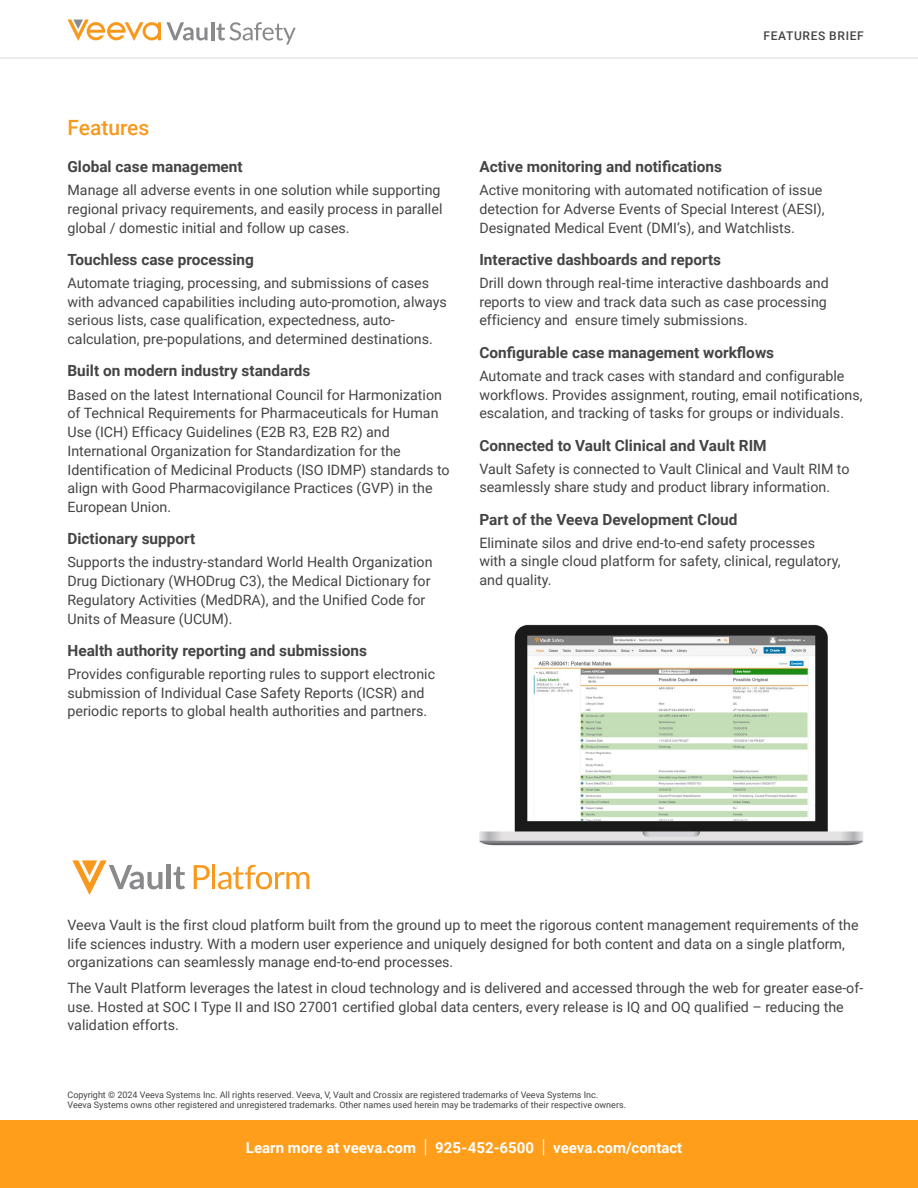
<style>
.page{position:relative;width:918px;height:1188px;background:#fff}
.page>*{position:absolute;margin:0;border:0;box-sizing:border-box;transform-origin:0 0}
.t1{font:500 21px "Roboto";color:#f8991d}
.t2{font:700 15.3px "Roboto";color:#444}
.t3{font:700 15px "Roboto";color:#fff}
.t4{font:14.25px/18.8px "Roboto";color:#444}
.t5{font:500 12px "Roboto";letter-spacing:.055em;color:#444}
.t6{font:9px/10.5px "Roboto";color:#444}
.s1{font-weight:300;font-size:19.5px}
</style>
<div class="page">
<hr style="left:0;top:58px;width:918px;height:1px;background:#d9d9d9">
<svg style="left:194px;top:865px;width:16px;height:24px"></svg>
<hr style="left:212px;top:864px;width:3px;height:25px;background:#f8991d">
<svg style="left:218px;top:865px;width:91px;height:24px"></svg>
<svg style="left:72px;top:860px;width:90px;height:35px"></svg>
<hr style="left:167px;top:864px;width:4px;height:25px;background:#8a8a8d">
<svg style="left:173px;top:867px;width:12px;height:22px"></svg>
<img style="left:479px;top:624px;width:385px;height:222px">
<hr style="left:211px;top:22px;width:3px;height:18px;background:#8a8a8d">
<svg style="left:216px;top:22px;width:80px;height:23px"></svg>
<svg style="left:68px;top:20px;width:140px;height:21px"></svg>
<div style="left:0;top:1120px;width:918px;height:68px;background:#ff9e1a"></div>
<p class="t5" style="left:764px;top:27px;width:102px">FEATURES BRIEF</p>
<h1 class="t1" style="left:68px;top:113px;width:83px">Features</h1>
<p class="t2" style="left:68px;top:156px;width:177px">Global case management</p>
<p class="t4" style="left:68px;top:180px;width:376px">Manage all adverse events in one solution while supporting regional privacy requirements, and easily process in parallel global / domestic initial and follow up cases.</p>
<p class="t2" style="left:68px;top:249px;width:188px">Touchless case processing</p>
<p class="t4" style="left:68px;top:273px;width:381px">Automate triaging, processing, and submissions of cases with advanced capabilities including auto-promotion, always serious lists, case qualification, expectedness, auto&shy;calculation, pre-populations, and determined destinations.</p>
<p class="t2" style="left:68px;top:360px;width:244px">Built on modern industry standards</p>
<p class="t4" style="left:68px;top:385px;width:384px">Based on the latest International Council for Harmonization of Technical Requirements for Pharmaceuticals for Human Use (ICH) Efficacy Guidelines (E2B R3, E2B R2) and International Organization for Standardization for the Identification of Medicinal Products (ISO IDMP) standards to align with Good Pharmacovigilance Practices (GVP) in the European Union.</p>
<p class="t2" style="left:68px;top:528px;width:129px">Dictionary support</p>
<p class="t4" style="left:68px;top:552px;width:367px">Supports the industry-standard World Health Organization Drug Dictionary (WHODrug C3), the Medical Dictionary for Regulatory Activities (MedDRA), and the Unified Code for Units of Measure (UCUM).</p>
<p class="t2" style="left:68px;top:640px;width:301px">Health authority reporting and submissions</p>
<p class="t4" style="left:68px;top:664px;width:369px">Provides configurable reporting rules to support electronic submission of Individual Case Safety Reports (ICSR) and periodic reports to global health authorities and partners.</p>
<p class="t2" style="left:479px;top:156px;width:244px">Active monitoring and notifications</p>
<p class="t4" style="left:479px;top:180px;width:347px">Active monitoring with automated notification of issue detection for Adverse Events of Special Interest (AESI),<br>Designated Medical Event (DMI’s), and Watchlists.</p>
<p class="t2" style="left:479px;top:249px;width:243px">Interactive dashboards and reports</p>
<p class="t4" style="left:479px;top:273px;width:351px">Drill down through real-time interactive dashboards and reports to view and track data such as case processing efficiency and ensure timely submissions.</p>
<p class="t2" style="left:479px;top:342px;width:296px">Configurable case management workflows</p>
<p class="t4" style="left:479px;top:366px;width:385px">Automate and track cases with standard and configurable workflows. Provides assignment, routing, email notifications, escalation, and tracking of tasks for groups or individuals.</p>
<p class="t2" style="left:479px;top:434px;width:289px">Connected to Vault Clinical and Vault RIM</p>
<p class="t4" style="left:479px;top:459px;width:372px">Vault Safety is connected to Vault Clinical and Vault RIM to seamlessly share study and product library information.</p>
<p class="t2" style="left:479px;top:508px;width:259px">Part of the Veeva Development Cloud</p>
<p class="t4" style="left:479px;top:533px;width:363px">Eliminate silos and drive end-to-end safety processes with a single cloud platform for safety, clinical, regulatory, and quality.</p>
<p class="t4" style="left:68px;top:915px;width:793px">Veeva Vault is the first cloud platform built from the ground up to meet the rigorous content management requirements of the life sciences industry. With a modern user experience and uniquely designed for both content and data on a single platform, organizations can seamlessly manage end-to-end processes.</p>
<p class="t4" style="left:68px;top:978px;width:797px">The Vault Platform leverages the latest in cloud technology and is delivered and accessed through the web for greater ease-of&shy;use. Hosted at SOC I Type II and ISO 27001 certified global data centers, every release is IQ and OQ qualified – reducing the validation efforts.</p>
<p class="t6" style="left:68px;top:1089px;width:560px">Copyright © 2024 Veeva Systems Inc. All rights reserved. Veeva, V, Vault and Crossix are registered trademarks of Veeva Systems Inc.<br>Veeva Systems owns other registered and unregistered trademarks. Other names used herein may be trademarks of their respective owners.</p>
<p class="t3" style="left:246px;top:1137px;width:438px">Learn more at veeva.com <span class="s1">|</span> 925-452-6500 <span class="s1">|</span> veeva.com/contact</p>
</div>
